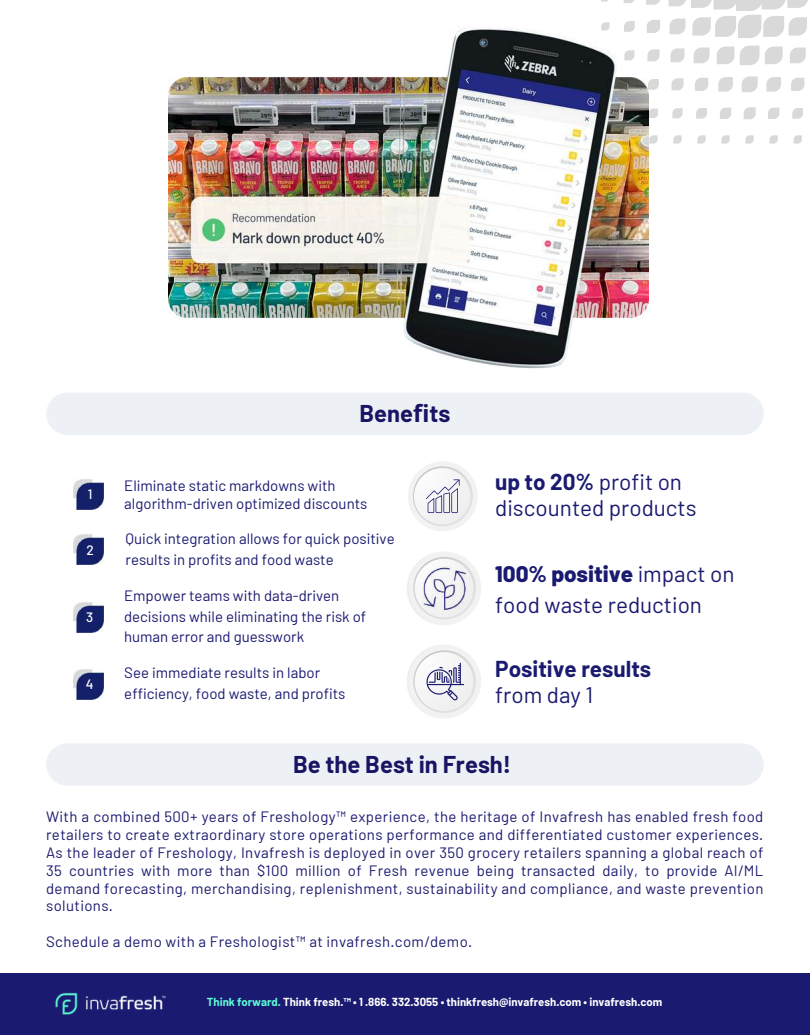
<style>
.page{position:relative;width:810px;height:1035px;background:#fff}
.page>*{position:absolute;margin:0;border:0;box-sizing:border-box;transform-origin:0 0}
.t1{font:700 23.75px "Barlow";color:#1b1464}
.t2{font:22.5px/31px "Barlow";color:#1a1a70}
.t3{font:700 22.5px "Barlow";color:#1a1a70}
.t4{font:15px/17.8px "Barlow";color:#1a1a70}
.t5{font:15px "Barlow";letter-spacing:.025em;color:#1a1a70}
.t6{font:500 13.62px "Barlow";color:#fff}
.t7{font:700 11.38px "Barlow";color:#fff}
.s1{font-family:"Noto Sans"}
.s2{font-weight:700}
.s3{font-weight:800}
.s4{color:#5cfcd6}
</style>
<div class="page">
<svg style="left:601px;top:0;width:7px;height:2px"></svg>
<svg style="left:601px;top:22px;width:8px;height:3px"></svg>
<svg style="left:649px;top:135px;width:9px;height:9px"></svg>
<svg style="left:648px;top:79px;width:11px;height:11px"></svg>
<svg style="left:649px;top:109px;width:9px;height:9px"></svg>
<svg style="left:673px;top:135px;width:9px;height:9px"></svg>
<svg style="left:672px;top:108px;width:11px;height:10px"></svg>
<svg style="left:697px;top:135px;width:9px;height:9px"></svg>
<svg style="left:696px;top:108px;width:11px;height:11px"></svg>
<svg style="left:721px;top:135px;width:9px;height:9px"></svg>
<svg style="left:746px;top:135px;width:8px;height:9px"></svg>
<svg style="left:770px;top:135px;width:8px;height:9px"></svg>
<svg style="left:720px;top:108px;width:11px;height:11px"></svg>
<svg style="left:744px;top:107px;width:12px;height:12px"></svg>
<svg style="left:768px;top:108px;width:11px;height:11px"></svg>
<svg style="left:624px;top:0;width:11px;height:3px"></svg>
<svg style="left:624px;top:21px;width:11px;height:4px"></svg>
<svg style="left:646px;top:0;width:14px;height:5px"></svg>
<svg style="left:647px;top:20px;width:13px;height:13px"></svg>
<svg style="left:648px;top:49px;width:12px;height:12px"></svg>
<svg style="left:671px;top:48px;width:14px;height:14px"></svg>
<svg style="left:671px;top:78px;width:13px;height:12px"></svg>
<svg style="left:694px;top:48px;width:16px;height:15px"></svg>
<svg style="left:695px;top:78px;width:13px;height:13px"></svg>
<svg style="left:718px;top:77px;width:15px;height:15px"></svg>
<svg style="left:742px;top:76px;width:16px;height:16px"></svg>
<svg style="left:717px;top:46px;width:66px;height:19px"></svg>
<svg style="left:766px;top:77px;width:15px;height:15px"></svg>
<svg style="left:669px;top:0;width:139px;height:38px"></svg>
<svg style="left:790px;top:48px;width:16px;height:15px"></svg>
<svg style="left:791px;top:78px;width:13px;height:13px"></svg>
<svg style="left:792px;top:108px;width:11px;height:11px"></svg>
<svg style="left:794px;top:135px;width:8px;height:9px"></svg>
<div style="left:0;top:974px;width:810px;height:61px;background:#1a1a70"></div>
<img style="left:55px;top:992px;width:111px;height:23px">
<div style="left:46px;top:393px;width:718px;height:42px;background:#edf1f5"></div>
<img style="left:73px;top:669px;width:30px;height:30px">
<img style="left:73px;top:535px;width:30px;height:30px">
<img style="left:73px;top:602px;width:30px;height:30px">
<img style="left:73px;top:480px;width:30px;height:30px">
<div style="left:46px;top:743px;width:718px;height:43px;background:#edf1f5"></div>
<img style="left:407px;top:552px;width:67px;height:73px">
<div style="left:411px;top:555px;width:67px;height:67px;background:#f2f2f2;border-radius:50%"></div>
<div style="left:408px;top:552px;width:73px;height:73px;border:6px solid #f2f2f2;border-radius:50%"></div>
<svg style="left:413px;top:557px;width:63px;height:63px"></svg>
<div style="left:415px;top:559px;width:59px;height:59px;background:#f2f2f2;border-radius:50%"></div>
<img style="left:422px;top:566px;width:45px;height:45px">
<div style="left:411px;top:648px;width:67px;height:67px;background:#f2f2f2;border-radius:50%"></div>
<div style="left:408px;top:645px;width:73px;height:73px;border:6px solid #f2f2f2;border-radius:50%"></div>
<svg style="left:413px;top:650px;width:63px;height:63px"></svg>
<div style="left:415px;top:652px;width:59px;height:59px;background:#f3f3f3;border-radius:50%"></div>
<svg style="left:426px;top:663px;width:38px;height:37px"></svg>
<div style="left:411px;top:464px;width:64px;height:64px;background:#f2f2f2;border-radius:50%"></div>
<div style="left:408px;top:461px;width:70px;height:70px;border:6px solid #f2f2f2;border-radius:50%"></div>
<svg style="left:413px;top:466px;width:60px;height:60px"></svg>
<div style="left:414px;top:468px;width:56px;height:56px;background:#f3f3f3;border-radius:50%"></div>
<svg style="left:426px;top:479px;width:34px;height:34px"></svg>
<img style="left:168px;top:25px;width:480px;height:343px">
<p class="t6" style="left:88px;top:485px;width:6px">1</p>
<p class="t6" style="left:86px;top:542px;width:9px">2</p>
<p class="t6" style="left:86px;top:609px;width:9px">3</p>
<p class="t6" style="left:86px;top:676px;width:9px">4</p>
<h1 class="t1" style="left:359px;top:398px;width:93px">Bene<span class="s1">fi</span>ts</h1>
<p class="t4" style="left:124px;top:476px;width:245px">Eliminate static markdowns with algorithm-driven optimized discounts</p>
<p class="t4" style="left:126px;top:528px;width:271px;line-height:20.6px">Quick integration allows for quick positive results in profits and food waste</p>
<p class="t4" style="left:124px;top:585px;width:244px;line-height:20.6px">Empower teams with data-driven decisions while eliminating the risk of human error and guesswork</p>
<p class="t4" style="left:124px;top:662px;width:223px;line-height:20.6px">See immediate results in labor efficiency, food waste, and profits</p>
<h2 class="t2" style="left:495px;top:468px;width:203px;line-height:26.2px"><span class="s2">up to 20%</span> profit on discounted products</h2>
<h2 class="t2" style="left:495px;top:557px;width:241px"><span class="s3">100% positive</span> impact on food waste reduction</h2>
<h2 class="t3" style="left:495px;top:654px;width:158px">Positive results</h2>
<h2 class="t2" style="left:495px;top:679px;width:99px">from day 1</h2>
<h1 class="t1" style="left:293px;top:749px;width:220px">Be the Best in Fresh!</h1>
<p class="t4" style="left:46px;top:807px;width:719px;text-align:justify">With a combined 500+ years of Freshology™ experience, the heritage of Invafresh has enabled fresh food retailers to create extraordinary store operations performance and differentiated customer experiences.<br>As the leader of Freshology, Invafresh is deployed in over 350 grocery retailers spanning a global reach of 35 countries with more than $100 million of Fresh revenue being transacted daily, to provide AI/ML demand forecasting, merchandising, replenishment, sustainability and compliance, and waste prevention solutions.</p>
<p class="t5" style="left:46px;top:932px;width:428px">Schedule a demo with a Freshologist™ at invafresh.com/demo.</p>
<p class="t7" style="left:207px;top:994px;width:457px"><span class="s4">Think forward.</span> Think fresh.™ • 1 .866. 332.3055 • thinkfresh@invafresh.com • invafresh.com</p>
</div>
